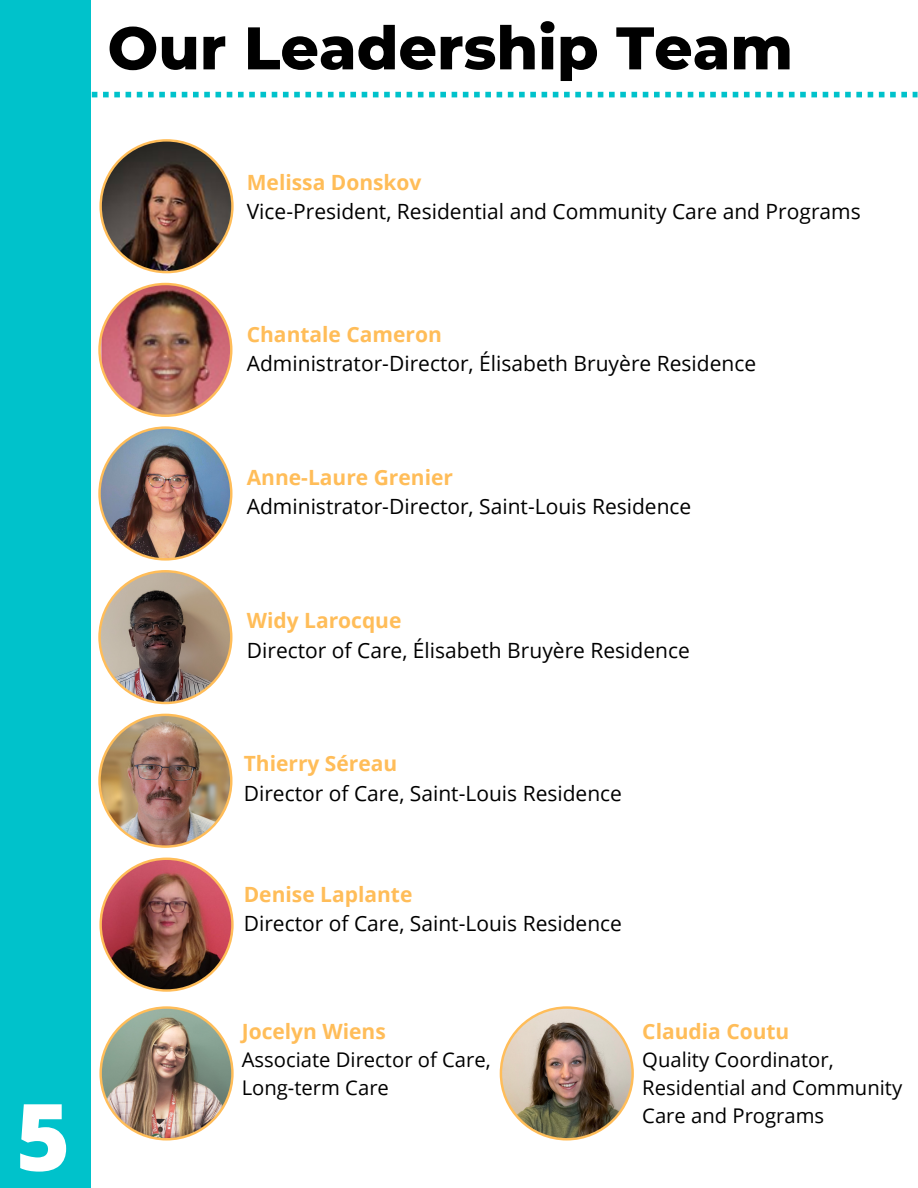
<style>
.page{position:relative;width:918px;height:1188px;background:#00c2cb}
.page>*{position:absolute;margin:0;border:0;box-sizing:border-box;transform-origin:0 0}
.t1{font:800 93px "Open Sans";color:#fff}
.t2{font:800 60px "Montserrat";color:#000}
.t3{font:21px "Open Sans";color:#000}
.t4{font:700 21px "Open Sans";color:#ffbd59}
.t5{font:20.25px/28.2px "Open Sans";color:#000}
</style>
<div class="page">
<div style="left:92px;top:0;width:826px;height:1188px;background:#fff"></div>
<svg style="left:99px;top:139px;width:135px;height:134px"></svg>
<svg style="left:92px;top:92px;width:826px;height:5px"></svg>
<img style="left:99px;top:858px;width:135px;height:134px">
<img style="left:98px;top:426px;width:135px;height:135px">
<svg style="left:98px;top:570px;width:135px;height:134px"></svg>
<img style="left:98px;top:714px;width:135px;height:134px">
<img style="left:98px;top:283px;width:135px;height:134px">
<img style="left:99px;top:1006px;width:135px;height:135px">
<img style="left:500px;top:1006px;width:134px;height:135px">
<p class="t1" style="left:16px;top:1071px;width:56px">5</p>
<p class="t2" style="left:108px;top:11px;width:687px">Our Leadership Team</p>
<p class="t4" style="left:247px;top:167px;width:176px">Melissa Donskov</p>
<p class="t3" style="left:247px;top:197px;width:615px">Vice-President, Residential and Community Care and Programs</p>
<p class="t4" style="left:247px;top:320px;width:197px">Chantale Cameron</p>
<p class="t3" style="left:247px;top:349px;width:511px">Administrator-Director, Élisabeth Bruyère Residence</p>
<p class="t4" style="left:247px;top:463px;width:208px">Anne-Laure Grenier</p>
<p class="t3" style="left:247px;top:492px;width:446px">Administrator-Director, Saint-Louis Residence</p>
<p class="t4" style="left:247px;top:606px;width:156px">Widy Larocque</p>
<p class="t3" style="left:247px;top:635px;width:445px">Director of Care, Élisabeth Bruyère Residence</p>
<p class="t4" style="left:244px;top:749px;width:155px">Thierry Séreau</p>
<p class="t3" style="left:244px;top:778px;width:380px">Director of Care, Saint-Louis Residence</p>
<p class="t4" style="left:244px;top:880px;width:170px">Denise Laplante</p>
<p class="t3" style="left:244px;top:909px;width:380px">Director of Care, Saint-Louis Residence</p>
<p class="t4" style="left:242px;top:1016px;width:146px">Jocelyn Wiens</p>
<p class="t5" style="left:242px;top:1045px;width:251px">Associate Director of Care,<br>Long-term Care</p>
<p class="t4" style="left:642px;top:1016px;width:149px">Claudia Coutu</p>
<p class="t5" style="left:642px;top:1045px;width:261px">Quality Coordinator,<br>Residential and Community<br>Care and Programs</p>
</div>
